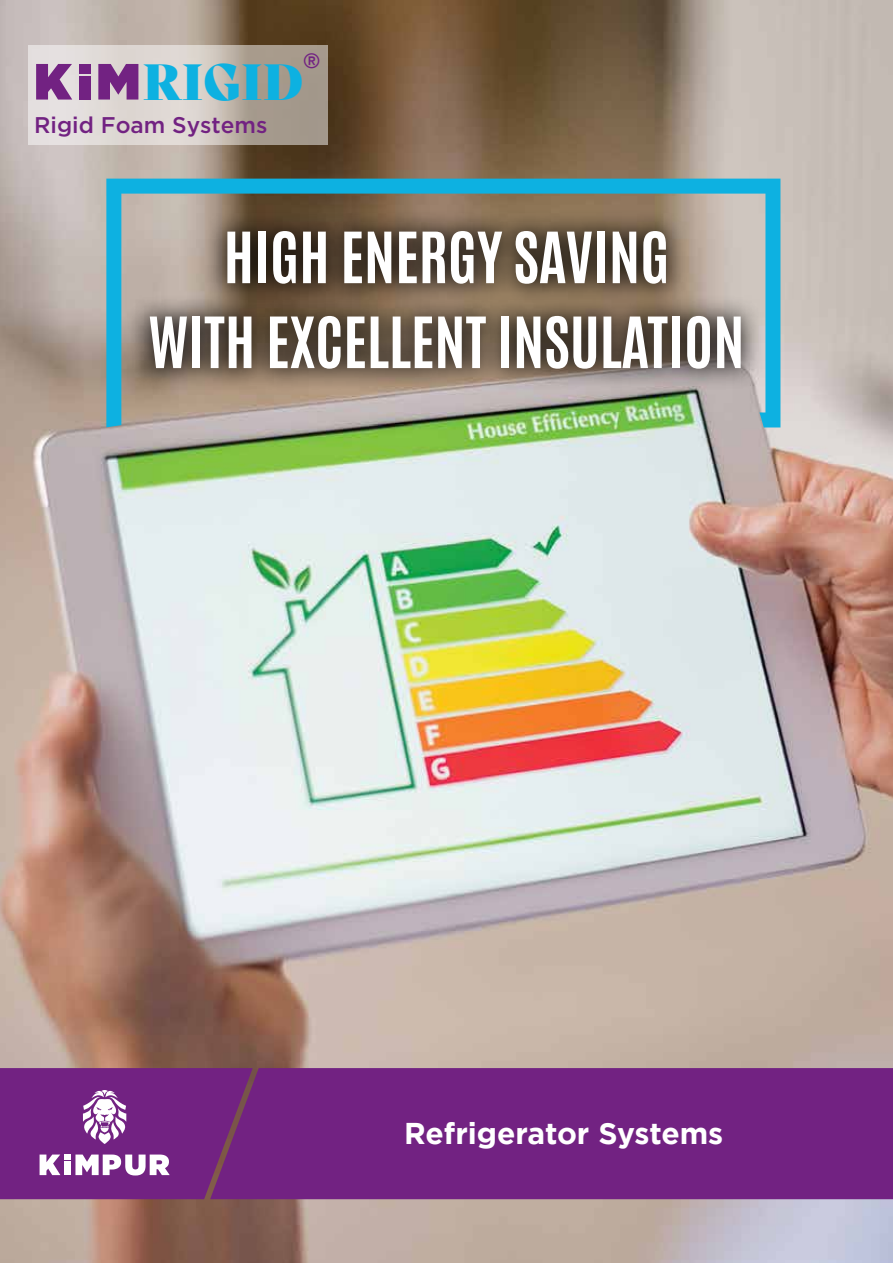
<style>
.page{position:relative;width:893px;height:1263px;background:#fff}
.page>*{position:absolute;margin:0;border:0;box-sizing:border-box;transform-origin:0 0}
.t1{font:700 60px/84.9px "Antonio";color:#fff;text-align:center}
.t2{font:49.5px "Bely Display";color:#0db1e1}
.t3{font:30px "Gotham Bold TR";color:#fff}
.t4{font:22.65px "Gotham Medium Tr";color:#722282}
.t5{font:500 20.55px "Avenir";color:#722282}
</style>
<div class="page">
<img style="left:0;top:0;width:893px;height:1263px">
<img style="left:106px;top:179px;width:674px;height:248px">
<div style="left:127px;top:208px;width:637px;height:183px;background:#000;opacity:.75"></div>
<div style="left:253px;top:1068px;width:640px;height:131px;background:#722282"></div>
<svg style="left:0;top:1068px;width:253px;height:131px;background:#7e368b"></svg>
<svg style="left:28px;top:45px;width:299px;height:100px;background:#cac1ba"></svg>
<svg style="left:36px;top:64px;width:36px;height:36px"></svg>
<div style="left:79px;top:76px;width:12px;height:24px;background:#722282"></div>
<div style="left:79px;top:64px;width:12px;height:9px;background:#722282"></div>
<svg style="left:98px;top:64px;width:40px;height:36px"></svg>
<p class="t5" style="left:303px;top:43px;width:18px">®</p>
<p class="t2" style="left:142px;top:42px;width:162px">RIGID</p>
<p class="t4" style="left:34px;top:112px;width:235px">Rigid Foam Systems</p>
<p class="t1" style="left:148px;top:216px;width:598px">HIGH ENERGY SAVING<br>WITH EXCELLENT INSULATION</p>
<p class="t3" style="left:404px;top:1116px;width:321px">Refrigerator Systems</p>
</div>
